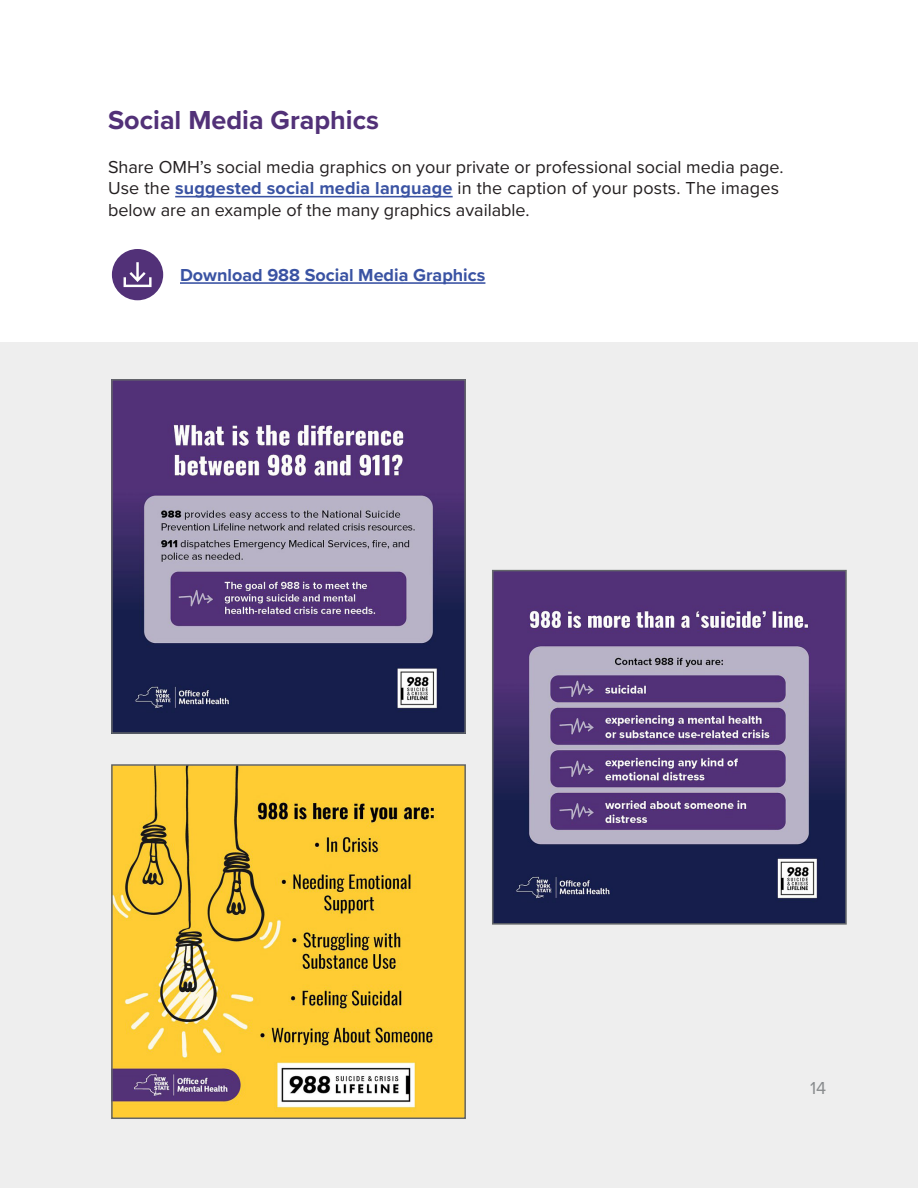
<style>
.page{position:relative;width:918px;height:1188px;background:#fff}
.page>*{position:absolute;margin:0;border:0;box-sizing:border-box;transform-origin:0 0}
.t1{font:700 27px "Proxima Nova";color:#523178}
.t2{font:18px/21.6px "Proxima Nova";color:#231f20}
.t3{font:700 18px "Proxima Nova";color:#3a53a3}
.t4{font:18px "Proxima Nova";color:#888b8d}
.s1{font-weight:700;color:#3a53a3}
</style>
<div class="page">
<hr style="left:175px;top:196px;width:278px;height:1px;background:#3a53a3">
<hr style="left:180px;top:282px;width:305px;height:2px;background:#3a53a3">
<div style="left:112px;top:249px;width:51px;height:51px;background:#523178;border-radius:50%"></div>
<svg style="left:124px;top:262px;width:28px;height:25px"></svg>
<div style="left:0;top:342px;width:918px;height:846px;background:#eee"></div>
<img style="left:114px;top:382px;width:349px;height:349px">
<div style="left:111px;top:379px;width:355px;height:355px;border:2px solid #63666a"></div>
<img style="left:114px;top:767px;width:349px;height:349px">
<div style="left:111px;top:764px;width:355px;height:355px;border:2px solid #63666a"></div>
<img style="left:495px;top:573px;width:349px;height:349px">
<div style="left:492px;top:570px;width:355px;height:355px;border:2px solid #63666a"></div>
<p class="t1" style="left:108px;top:100px;width:273px">Social Media Graphics</p>
<p class="t2" style="left:108px;top:155px;width:677px">Share OMH’s social media graphics on your private or professional social media page.<br>Use the <span class="s1">suggested social media language</span> in the caption of your posts. The images below are an example of the many graphics available.</p>
<p class="t3" style="left:180px;top:261px;width:307px">Download 988 Social Media Graphics</p>
<p class="t4" style="left:810px;top:1075px;width:18px">14</p>
</div>
